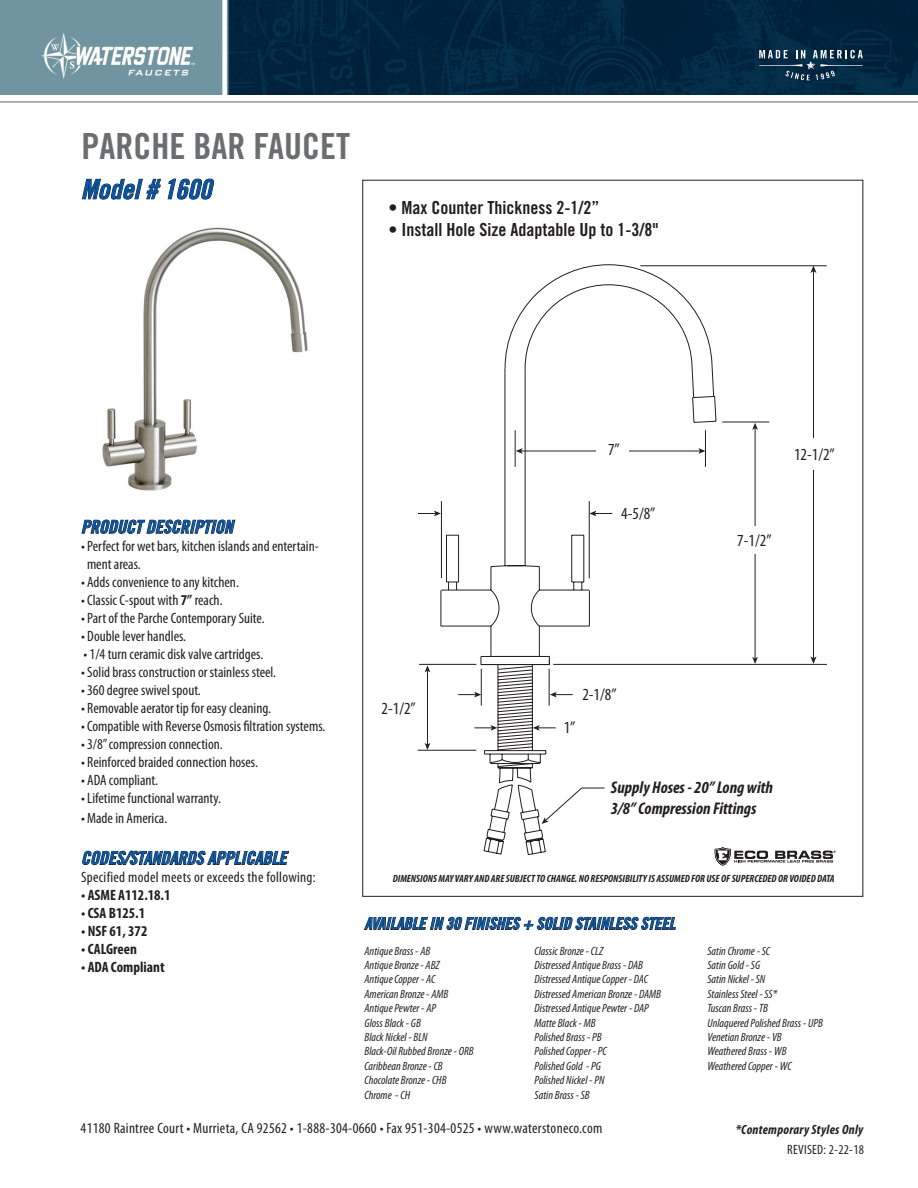
<style>
.page{position:relative;width:918px;height:1188px;background:#fff}
.page>*{position:absolute;margin:0;border:0;box-sizing:border-box;transform-origin:0 0}
.t1{font:36px "Trade Gothic Bold Cond Twenty";color:#6c6d70}
.t2{font:27px "Trade Gothic Bold Cond Twenty Obl";color:#0154a6}
.t3{font:18px "Trade Gothic Bold Cond Twenty";color:#231f20}
.t4{font:18px "Trade Gothic Bold Cond Twenty Obl";color:#0154a6}
.t5{font:italic 700 condensed 16.95px/20.4px "Myriad Pro";color:#231f20}
.t6{font:condensed 16.95px "Myriad Pro";color:#231f20}
.t7{font:16.5px "Trade Gothic Bold Cond Twenty Obl";color:#0154a6}
.t8{font:condensed 15px/18px "Myriad Pro";color:#231f20}
.t9{font:condensed 15px "Myriad Pro";letter-spacing:.02em;color:#231f20}
.t10{font:700 condensed 15px "Myriad Pro";color:#231f20}
.t11{font:italic 700 condensed 13.5px "Myriad Pro";letter-spacing:.02em;color:#231f20}
.t12{font:condensed 13.5px "Myriad Pro";letter-spacing:.02em;color:#231f20}
.t13{font:italic condensed 12px/14.4px "Myriad Pro";color:#231f20}
.t14{font:italic 700 condensed 10.5px "Myriad Pro";color:#231f20}
.s1{font-weight:700}
</style>
<div class="page">
<img style="left:0;top:0;width:918px;height:94px">
<hr style="left:0;top:101px;width:918px;height:2px;background:#939598">
<div style="left:222px;top:0;width:5px;height:98px;background:#fff"></div>
<svg style="left:759px;top:50px;width:104px;height:30px;background:#2b4c63"></svg>
<svg style="left:364px;top:917px;width:312px;height:13px"></svg>
<img style="left:102px;top:227px;width:206px;height:264px">
<svg style="left:82px;top:179px;width:79px;height:21px"></svg>
<svg style="left:167px;top:178px;width:48px;height:22px"></svg>
<svg style="left:440px;top:423px;width:150px;height:241px"></svg>
<svg style="left:504px;top:264px;width:213px;height:159px"></svg>
<hr style="left:419px;top:664px;width:57px;height:1px;background:#231f20">
<hr style="left:553px;top:664px;width:274px;height:1px;background:#231f20">
<hr style="left:640px;top:265px;width:187px;height:1px;background:#231f20">
<svg style="left:418px;top:511px;width:23px;height:5px"></svg>
<svg style="left:590px;top:511px;width:22px;height:5px"></svg>
<svg style="left:458px;top:660px;width:147px;height:196px"></svg>
<hr style="left:755px;top:428px;width:1px;height:231px;background:#231f20">
<svg style="left:752px;top:423px;width:6px;height:7px"></svg>
<svg style="left:752px;top:657px;width:6px;height:7px"></svg>
<div style="left:745px;top:526px;width:20px;height:28px;background:#fff"></div>
<hr style="left:427px;top:670px;width:1px;height:75px;background:#231f20">
<svg style="left:425px;top:665px;width:5px;height:7px"></svg>
<svg style="left:425px;top:743px;width:5px;height:7px"></svg>
<hr style="left:521px;top:451px;width:179px;height:1px;background:#231f20">
<svg style="left:698px;top:448px;width:7px;height:6px"></svg>
<svg style="left:516px;top:448px;width:7px;height:6px"></svg>
<div style="left:597px;top:435px;width:32px;height:27px;background:#fff"></div>
<hr style="left:813px;top:271px;width:1px;height:388px;background:#231f20">
<svg style="left:810px;top:266px;width:7px;height:7px"></svg>
<svg style="left:810px;top:656px;width:7px;height:8px"></svg>
<div style="left:805px;top:438px;width:20px;height:32px;background:#fff"></div>
<hr style="left:589px;top:501px;width:1px;height:77px;background:#231f20">
<hr style="left:441px;top:501px;width:1px;height:77px;background:#231f20">
<hr style="left:722px;top:422px;width:47px;height:1px;background:#231f20">
<hr style="left:705px;top:430px;width:1px;height:37px;background:#231f20">
<hr style="left:515px;top:430px;width:1px;height:37px;background:#231f20">
<hr style="left:418px;top:750px;width:58px;height:1px;background:#231f20">
<svg style="left:715px;top:847px;width:121px;height:19px"></svg>
<svg style="left:81px;top:519px;width:155px;height:15px"></svg>
<svg style="left:82px;top:851px;width:207px;height:14px"></svg>
<p class="t1" style="left:81px;top:125px;width:270px">PARCHE BAR FAUCET</p>
<p class="t2" style="left:81px;top:173px;width:132px">Model # 1600</p>
<p class="t3" style="left:389px;top:197px;width:212px">• Max Counter Thickness 2-1/2”</p>
<p class="t3" style="left:389px;top:219px;width:271px">• Install Hole Size Adaptable Up to 1-3/8"</p>
<p class="t6" style="left:608px;top:439px;width:13px">7”</p>
<p class="t6" style="left:794px;top:444px;width:42px">12-1/2”</p>
<p class="t6" style="left:621px;top:503px;width:36px">4-5/8”</p>
<p class="t4" style="left:81px;top:516px;width:153px">PRODUCT DESCRIPTION</p>
<p class="t8" style="left:87px;top:537px;width:234px;text-indent:-6px">• Perfect for wet bars, kitchen islands and entertain&shy;ment areas.</p>
<p class="t8" style="left:81px;top:573px;width:159px">• Adds convenience to any kitchen.</p>
<p class="t8" style="left:81px;top:591px;width:143px">• Classic C-spout with <span class="s1">7”</span> reach.</p>
<p class="t8" style="left:81px;top:609px;width:185px">• Part of the Parche Contemporary Suite.</p>
<p class="t8" style="left:81px;top:627px;width:107px">• Double lever handles.</p>
<p class="t8" style="left:83px;top:645px;width:182px">• 1/4 turn ceramic disk valve cartridges.</p>
<p class="t8" style="left:81px;top:663px;width:197px">• Solid brass construction or stainless steel.</p>
<p class="t8" style="left:81px;top:681px;width:121px">• 360 degree swivel spout.</p>
<p class="t8" style="left:81px;top:699px;width:191px">• Removable aerator tip for easy cleaning.</p>
<p class="t8" style="left:81px;top:717px;width:246px">• Compatible with Reverse Osmosis filtration systems.</p>
<p class="t8" style="left:81px;top:735px;width:143px">• 3/8” compression connection.</p>
<p class="t8" style="left:81px;top:753px;width:179px">• Reinforced braided connection hoses.</p>
<p class="t8" style="left:81px;top:771px;width:79px">• ADA compliant.</p>
<p class="t8" style="left:81px;top:789px;width:141px">• Lifetime functional warranty.</p>
<p class="t8" style="left:81px;top:809px;width:88px">• Made in America.</p>
<p class="t4" style="left:81px;top:847px;width:207px">CODES/STANDARDS APPLICABLE</p>
<p class="t9" style="left:81px;top:868px;width:236px">Specified model meets or exceeds the following:</p>
<p class="t10" style="left:81px;top:886px;width:91px">• ASME A112.18.1</p>
<p class="t10" style="left:81px;top:904px;width:66px">• CSA B125.1</p>
<p class="t10" style="left:81px;top:922px;width:68px">• NSF 61, 372</p>
<p class="t10" style="left:81px;top:940px;width:57px">• CALGreen</p>
<p class="t10" style="left:81px;top:958px;width:85px">• ADA Compliant</p>
<p class="t6" style="left:737px;top:531px;width:36px">7-1/2”</p>
<p class="t6" style="left:582px;top:684px;width:36px">2-1/8”</p>
<p class="t6" style="left:382px;top:698px;width:36px">2-1/2”</p>
<p class="t6" style="left:564px;top:717px;width:13px">1”</p>
<p class="t5" style="left:611px;top:777px;width:164px">Supply Hoses - 20” Long with<br>3/8” Compression Fittings</p>
<p class="t14" style="left:393px;top:872px;width:443px">DIMENSIONS MAY VARY AND ARE SUBJECT TO CHANGE. NO RESPONSIBILITY IS ASSUMED FOR USE OF SUPERCEDED OR VOIDED DATA</p>
<h3 class="t7" style="left:364px;top:914px;width:312px">AVAILABLE IN 30 FINISHES + SOLID STAINLESS STEEL</h3>
<p class="t13" style="left:364px;top:943px;width:111px">Antique Brass - AB<br>Antique Bronze - ABZ<br>Antique Copper - AC<br>American Bronze - AMB<br>Antique Pewter - AP<br>Gloss Black - GB<br>Black Nickel - BLN<br>Black-Oil Rubbed Bronze - ORB<br>Caribbean Bronze - CB<br>Chocolate Bronze - CHB<br>Chrome - CH</p>
<p class="t13" style="left:535px;top:943px;width:128px">Classic Bronze - CLZ<br>Distressed Antique Brass - DAB<br>Distressed Antique Copper - DAC<br>Distressed American Bronze - DAMB<br>Distressed Antique Pewter - DAP<br>Matte Black - MB<br>Polished Brass - PB<br>Polished Copper - PC<br>Polished Gold - PG<br>Polished Nickel - PN<br>Satin Brass - SB</p>
<p class="t13" style="left:707px;top:943px;width:117px">Satin Chrome - SC<br>Satin Gold - SG<br>Satin Nickel - SN<br>Stainless Steel - SS*<br>Tuscan Brass - TB<br>Unlaquered Polished Brass - UPB<br>Venetian Bronze - VB<br>Weathered Brass - WB<br>Weathered Copper - WC</p>
<p class="t9" style="left:81px;top:1119px;width:523px">41180 Raintree Court • Murrieta, CA 92562 • 1-888-304-0660 • Fax 951-304-0525 • www.waterstoneco.com</p>
<p class="t12" style="left:787px;top:1142px;width:78px">REVISED: 2-22-18</p>
<p class="t11" style="left:736px;top:1121px;width:129px">*Contemporary Styles Only</p>
</div>
